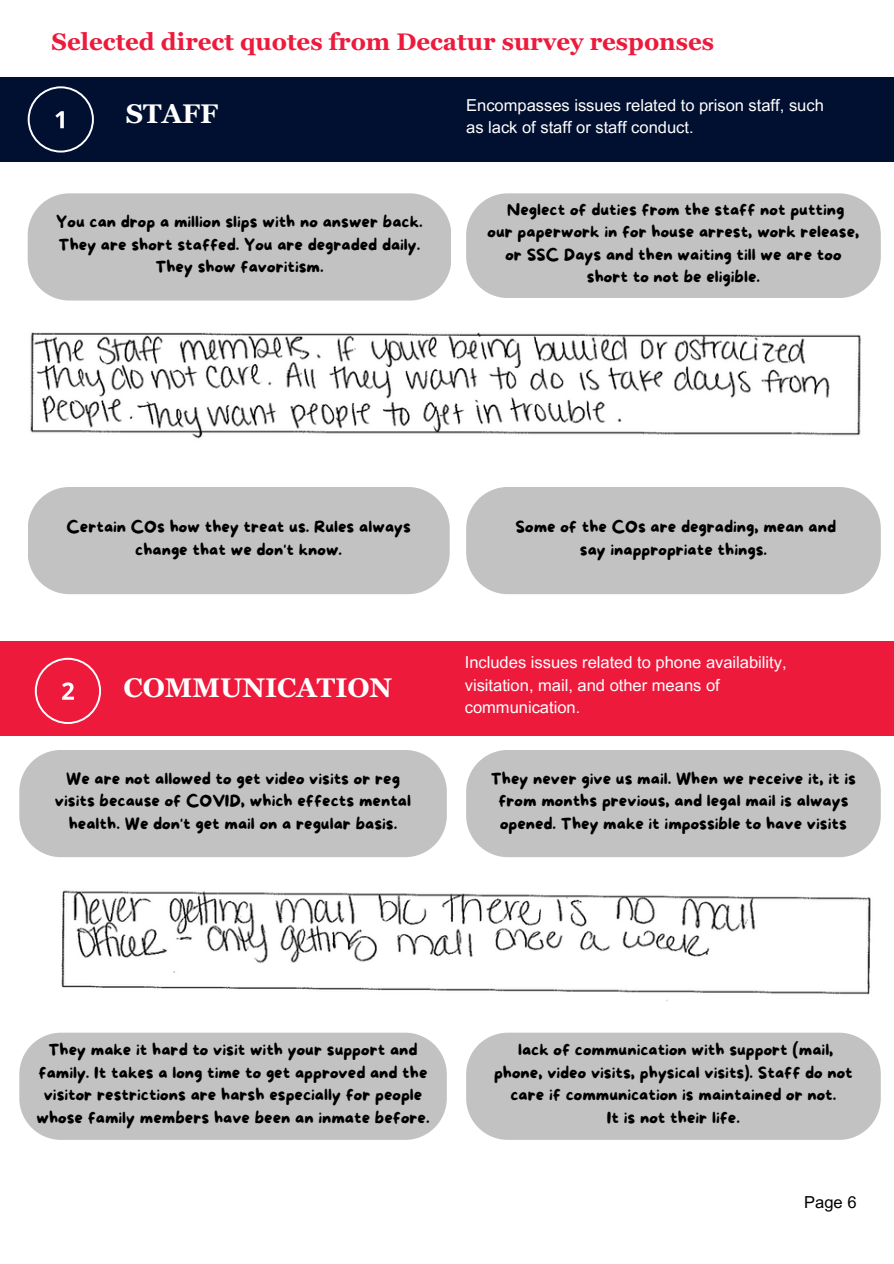
<style>
.page{position:relative;width:894px;height:1264px;background:#fff}
.page>*{position:absolute;margin:0;border:0;box-sizing:border-box;transform-origin:0 0}
.t1{font:700 27px "Georgia Pro";color:#fff}
.t2{font:700 24px "Georgia Pro";color:#ed1a3c}
.t3{font:16.5px/22.5px "More Sugar";color:#000;text-align:center}
.t4{font:16.5px/22.5px "Arial MT Pro";color:#fff}
.t5{font:16.5px "Arial MT Pro";color:#000}
</style>
<div class="page">
<div style="left:0;top:78px;width:893px;height:83px;background:#010f30"></div>
<svg style="left:28px;top:86px;width:66px;height:66px;background:#1c2846"></svg>
<div style="left:466px;top:193px;width:414px;height:105px;background:#c2c2c2"></div>
<div style="left:28px;top:193px;width:423px;height:107px;background:#c2c2c2"></div>
<div style="left:28px;top:487px;width:421px;height:107px;background:#c2c2c2"></div>
<div style="left:466px;top:487px;width:414px;height:107px;background:#c2c2c2"></div>
<div style="left:0;top:641px;width:893px;height:94px;background:#ed1a3c"></div>
<svg style="left:35px;top:657px;width:66px;height:67px;background:#ee3452"></svg>
<img style="left:30px;top:332px;width:831px;height:107px">
<div style="left:466px;top:750px;width:414px;height:107px;background:#c2c2c2"></div>
<div style="left:19px;top:1032px;width:427px;height:107px;background:#c2c2c2"></div>
<div style="left:466px;top:1032px;width:414px;height:107px;background:#c2c2c2"></div>
<div style="left:19px;top:750px;width:427px;height:107px;background:#c2c2c2"></div>
<img style="left:61px;top:890px;width:810px;height:111px">
<h2 class="t2" style="left:52px;top:28px;width:664px">Selected direct quotes from Decatur survey responses</h2>
<h1 class="t1" style="left:126px;top:99px;width:94px">STAFF</h1>
<p class="t4" style="left:466px;top:96px;width:359px">Encompasses issues related to prison staff, such as lack of staff or staff conduct.</p>
<p class="t3" style="left:56px;top:212px;width:368px">You can drop a million slips with no answer back.<br>They are short staffed. You are degraded daily.<br>They show favoritism.</p>
<p class="t3" style="left:487px;top:199px;width:373px">Neglect of duties from the staff not putting<br>our paperwork in for house arrest, work release, or SSC Days and then waiting till we are too short to not be eligible.</p>
<p class="t3" style="left:66px;top:516px;width:346px">Certain COs how they treat us. Rules always change that we don't know.</p>
<p class="t3" style="left:515px;top:516px;width:322px">Some of the COs are degrading, mean and say inappropriate things.</p>
<h1 class="t1" style="left:123px;top:672px;width:270px">COMMUNICATION</h1>
<p class="t3" style="left:55px;top:768px;width:357px">We are not allowed to get video visits or reg visits because of COVID, which effects mental health. We don't get mail on a regular basis.</p>
<p class="t4" style="left:464px;top:653px;width:323px">Includes issues related to phone availability, visitation, mail, and other means of communication.</p>
<p class="t3" style="left:490px;top:768px;width:366px">They never give us mail. When we receive it, it is from months previous, and legal mail is always opened. They make it impossible to have visits</p>
<p class="t3" style="left:36px;top:1039px;width:394px">They make it hard to visit with your support and family. It takes a long time to get approved and the visitor restrictions are harsh especially for people whose family members have been an inmate before.</p>
<p class="t3" style="left:494px;top:1039px;width:360px">lack of communication with support (mail, phone, video visits, physical visits). Staff do not care if communication is maintained or not.<br>It is not their life.</p>
<p class="t5" style="left:804px;top:1195px;width:54px">Page 6</p>
</div>
